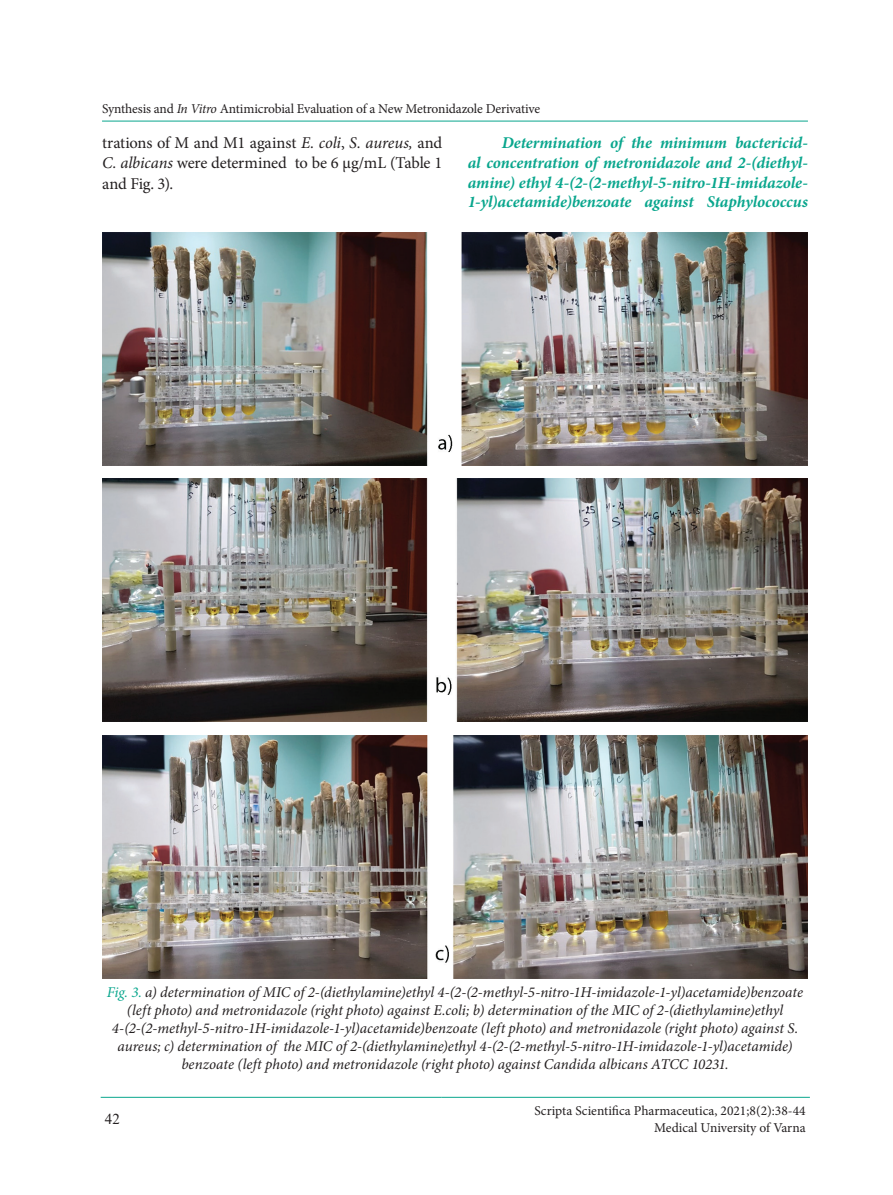
<style>
.page{position:relative;width:893px;height:1195px;background:#fff}
.page>*{position:absolute;margin:0;border:0;box-sizing:border-box;transform-origin:0 0}
.t1{font:italic 700 16.5px/19.8px "Minion Pro";letter-spacing:-.005em;color:#09a68d;text-align:justify}
.t2{font:16.5px/19.8px "Minion Pro";letter-spacing:-.01em;color:#231f20}
.t3{font:italic 15px/18px "Minion Pro";color:#231f20;text-align:center}
.t4{font:15px "Times New Roman";color:#231f20}
.t5{font:13.5px/16.2px "Minion Pro";letter-spacing:-.01em;color:#231f20;text-align:right}
.s1{font-style:italic}
.s2{color:#09a68d}
</style>
<div class="page">
<hr style="left:101px;top:1097px;width:341px;height:1px;background:#09a68d">
<hr style="left:442px;top:1097px;width:368px;height:1px;background:#09a68d">
<hr style="left:102px;top:121px;width:706px;height:1px;background:#09a68d">
<img style="left:102px;top:232px;width:706px;height:233px">
<img style="left:102px;top:478px;width:706px;height:243px">
<img style="left:102px;top:735px;width:706px;height:243px">
<p class="t5" style="left:102px;top:101px;width:440px">Synthesis and <span class="s1">In Vitro</span> Antimicrobial Evaluation of a New Metronidazole Derivative</p>
<p class="t2" style="left:102px;top:133px;width:342px">trations of M and M1 against <span class="s1">E. coli</span>, <span class="s1">S. aureus,</span> and<br><span class="s1">C. albicans</span> were determined to be 6 µg/mL (Table 1</p>
<p class="t2" style="left:102px;top:174px;width:73px">and Fig. 3).</p>
<p class="t1" style="left:468px;top:133px;width:342px;text-indent:34px">Determination of the minimum bactericid&shy;al concentration of metronidazole and 2-(diethyl&shy;amine) ethyl 4-(2-(2-methyl-5-nitro-1H-imidazole-1-yl)acetamide)benzoate against Staphylococcus</p>
<p class="t3" style="left:107px;top:983px;width:698px"><span class="s2">Fig. 3.</span> a) determination of MIC of 2-(diethylamine)ethyl 4-(2-(2-methyl-5-nitro-1H-imidazole-1-yl)acetamide)benzoate (left photo) and metronidazole (right photo) against E.coli; b) determination of the MIC of 2-(diethylamine)ethyl 4-(2-(2-methyl-5-nitro-1H-imidazole-1-yl)acetamide)benzoate (left photo) and metronidazole (right photo) against S. aureus; c) determination of the MIC of 2-(diethylamine)ethyl 4-(2-(2-methyl-5-nitro-1H-imidazole-1-yl)acetamide) benzoate (left photo) and metronidazole (right photo) against Candida albicans ATCC 10231.</p>
<p class="t4" style="left:105px;top:1108px;width:16px">42</p>
<p class="t5" style="left:534px;top:1103px;width:273px">Scripta Scientifica Pharmaceutica, 2021;8(2):38-44<br>Medical University of Varna</p>
</div>
